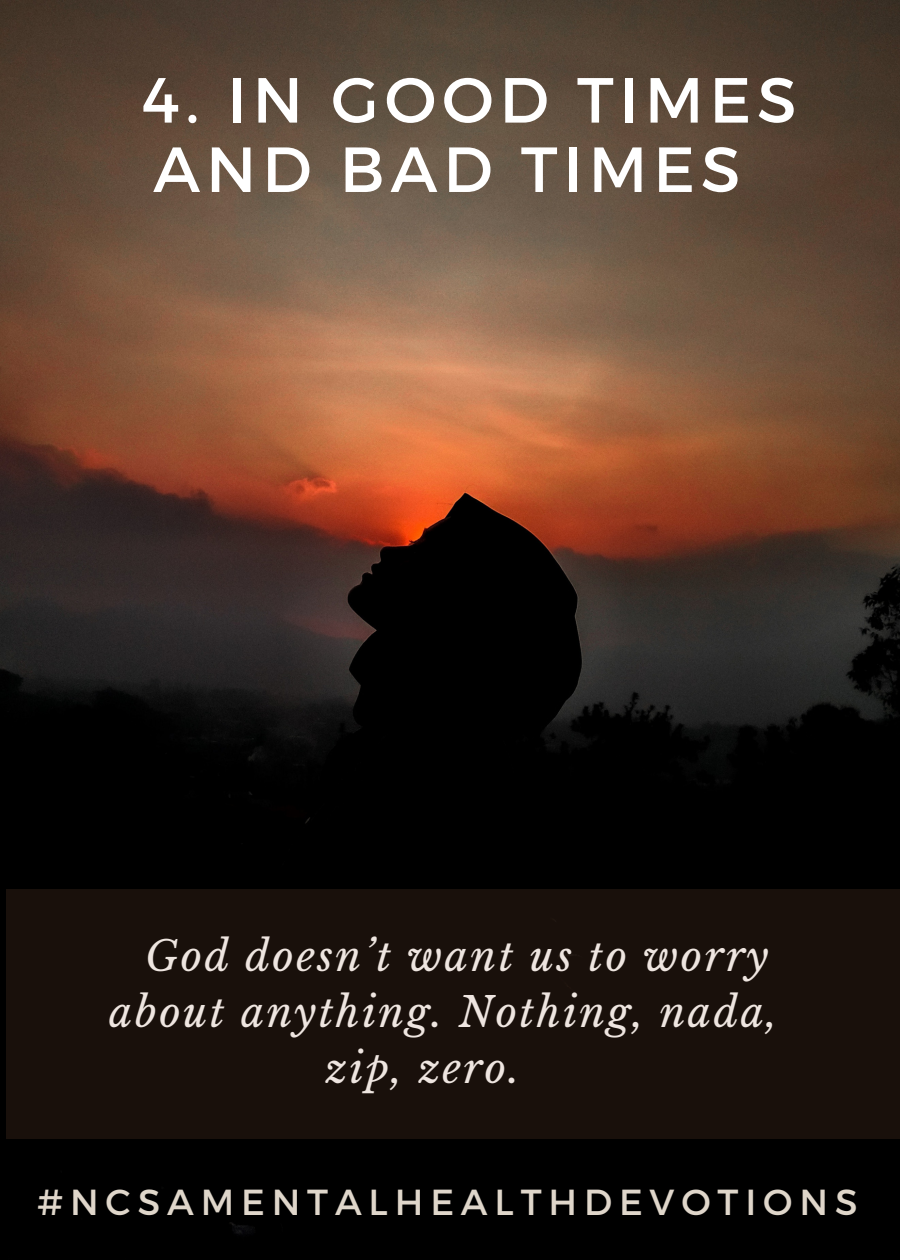
<style>
.page{position:relative;width:900px;height:1260px;background:#fff}
.page>*{position:absolute;margin:0;border:0;box-sizing:border-box;transform-origin:0 0}
.t1{font:63.75px/69.5px "Montserrat";letter-spacing:.09em;color:#fff}
.t2{font:italic 41px "Libre Baskerville";letter-spacing:.06em;color:#fff}
.t3{font:36.25px "Montserrat";letter-spacing:.19em;color:#dfd6ca}
</style>
<div class="page">
<img style="left:0;top:0;width:900px;height:1260px">
<div style="left:6px;top:889px;width:894px;height:250px;background:#19100b"></div>
<p class="t1" style="left:142px;top:62px;width:657px">4. IN GOOD TIMES<br>AND BAD TIMES</p>
<p class="t2" style="left:145px;top:931px;width:625px">God doesn’t want us to worry</p>
<p class="t2" style="left:109px;top:987px;width:670px">about anything. Nothing, nada,</p>
<p class="t2" style="left:326px;top:1043px;width:195px">zip, zero.</p>
<p class="t3" style="left:37px;top:1179px;width:822px">#NCSAMENTALHEALTHDEVOTIONS</p>
</div>
